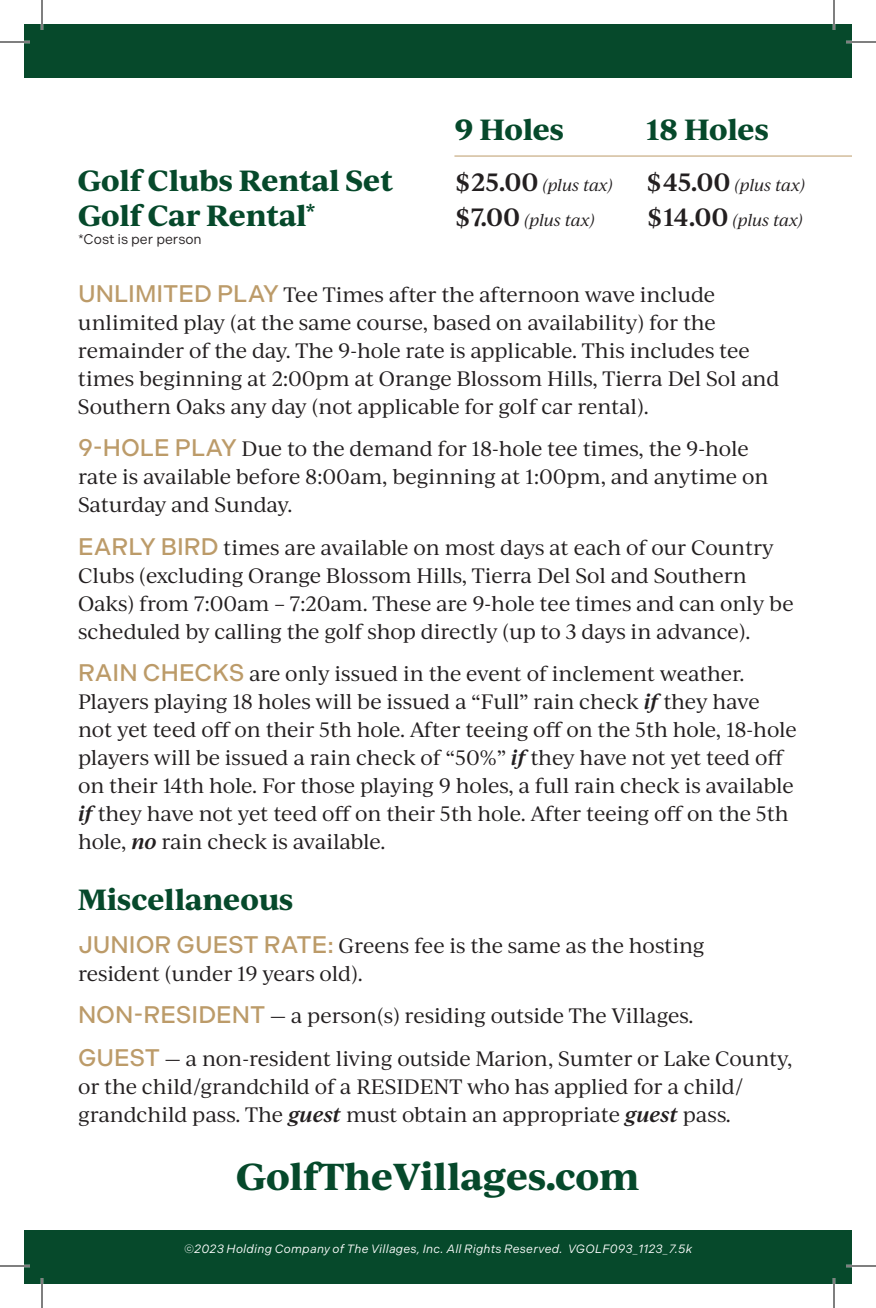
<style>
.page{position:relative;width:876px;height:1308px;background:#fff}
.page>*{position:absolute;margin:0;border:0;box-sizing:border-box;transform-origin:0 0}
.t1{font:700 36px "Ivy Journal";color:#06492b}
.t2{font:700 28px "Ivy Journal";letter-spacing:-.01em;color:#06492b}
.t3{font:20px/28px "Ivy Journal";letter-spacing:-.01em;color:#231f20}
.t4{font:italic 16px "Ivy Journal";letter-spacing:-.01em;color:#231f20}
.t5{font:14px "Indivisible";color:#231f20}
.t6{font:italic 12px "Indivisible";letter-spacing:.02em;color:#fff}
.s1{font-weight:600;font-style:normal;font-size:24px}
.s2{font-family:"Indivisible";font-weight:500;font-size:24px;color:#bc9b69}
.s3{font-weight:600;font-style:italic}
</style>
<div class="page">
<div style="left:24px;top:1230px;width:828px;height:54px;background:#06492b"></div>
<div style="left:24px;top:24px;width:828px;height:54px;background:#06492b"></div>
<hr style="left:454px;top:156px;width:398px;height:1px;background:#bc9b69">
<hr style="left:0;top:41px;width:30px;height:2px;background:#fff">
<hr style="left:846px;top:41px;width:30px;height:2px;background:#fff">
<hr style="left:0;top:1265px;width:30px;height:2px;background:#fff">
<hr style="left:846px;top:1265px;width:30px;height:2px;background:#fff">
<hr style="left:41px;top:0;width:2px;height:30px;background:#fff">
<hr style="left:41px;top:1278px;width:2px;height:30px;background:#fff">
<hr style="left:833px;top:0;width:2px;height:30px;background:#fff">
<hr style="left:833px;top:1278px;width:2px;height:30px;background:#fff">
<hr style="left:0;top:42px;width:30px;height:1px;background:#000">
<hr style="left:846px;top:42px;width:30px;height:1px;background:#000">
<hr style="left:0;top:1266px;width:30px;height:1px;background:#000">
<hr style="left:846px;top:1266px;width:30px;height:1px;background:#000">
<hr style="left:42px;top:0;width:1px;height:30px;background:#000">
<hr style="left:42px;top:1278px;width:1px;height:30px;background:#000">
<hr style="left:834px;top:0;width:1px;height:30px;background:#000">
<hr style="left:834px;top:1278px;width:1px;height:30px;background:#000">
<h2 class="t2" style="left:454px;top:108px;width:111px">9 Holes</h2>
<h2 class="t2" style="left:646px;top:108px;width:124px">18 Holes</h2>
<h2 class="t2" style="left:78px;top:159px;width:317px">Golf Clubs Rental Set</h2>
<p class="t4" style="left:454px;top:174px;width:160px"><span class="s1">$25.00</span> (plus tax)</p>
<p class="t4" style="left:646px;top:174px;width:160px"><span class="s1">$45.00</span> (plus tax)</p>
<h2 class="t2" style="left:78px;top:194px;width:239px">Golf Car Rental<sup>*</sup></h2>
<p class="t5" style="left:78px;top:231px;width:125px">*Cost is per person</p>
<p class="t4" style="left:454px;top:209px;width:142px"><span class="s1">$7.00</span> (plus tax)</p>
<p class="t4" style="left:647px;top:209px;width:158px"><span class="s1">$14.00</span> (plus tax)</p>
<p class="t3" style="left:78px;top:280px;width:703px"><span class="s2">UNLIMITED PLAY</span> Tee Times after the afternoon wave include unlimited play (at the same course, based on availability) for the remainder of the day. The 9-hole rate is applicable. This includes tee times beginning at 2:00pm at Orange Blossom Hills, Tierra Del Sol and Southern Oaks any day (not applicable for golf car rental).</p>
<p class="t3" style="left:78px;top:434px;width:692px"><span class="s2">9-HOLE PLAY</span> Due to the demand for 18-hole tee times, the 9-hole rate is available before 8:00am, beginning at 1:00pm, and anytime on<br>Saturday and Sunday.</p>
<p class="t3" style="left:78px;top:533px;width:717px"><span class="s2">EARLY BIRD</span> times are available on most days at each of our Country Clubs (excluding Orange Blossom Hills, Tierra Del Sol and Southern Oaks) from 7:00am – 7:20am. These are 9-hole tee times and can only be scheduled by calling the golf shop directly (up to 3 days in advance).</p>
<p class="t3" style="left:78px;top:659px;width:720px"><span class="s2">RAIN CHECKS</span> are only issued in the event of inclement weather.<br>Players playing 18 holes will be issued a “Full” rain check <span class="s3">if</span> they have not yet teed off on their 5th hole. After teeing off on the 5th hole, 18-hole players will be issued a rain check of “50%” <span class="s3">if</span> they have not yet teed off on their 14th hole. For those playing 9 holes, a full rain check is available <span class="s3">if</span> they have not yet teed off on their 5th hole. After teeing off on the 5th hole, <span class="s3">no</span> rain check is available.</p>
<h2 class="t2" style="left:78px;top:879px;width:217px">Miscellaneous</h2>
<p class="t3" style="left:78px;top:931px;width:628px"><span class="s2">JUNIOR GUEST RATE:</span> Greens fee is the same as the hosting resident (under 19 years old).</p>
<p class="t3" style="left:78px;top:994px;width:716px;line-height:42.4px"><span class="s2">NON-RESIDENT</span> — a person(s) residing outside The Villages.<br><span class="s2">GUEST</span> — a non-resident living outside Marion, Sumter or Lake County,</p>
<p class="t3" style="left:78px;top:1071px;width:667px">or the child/grandchild of a RESIDENT who has applied for a child/ grandchild pass. The <span class="s3">guest</span> must obtain an appropriate <span class="s3">guest</span> pass.</p>
<h1 class="t1" style="left:236px;top:1149px;width:405px">GolfTheVillages.com</h1>
<p class="t6" style="left:184px;top:1241px;width:510px">©2023 Holding Company of The Villages, Inc. All Rights Reserved. VGOLF093_1123_7.5k</p>
</div>
